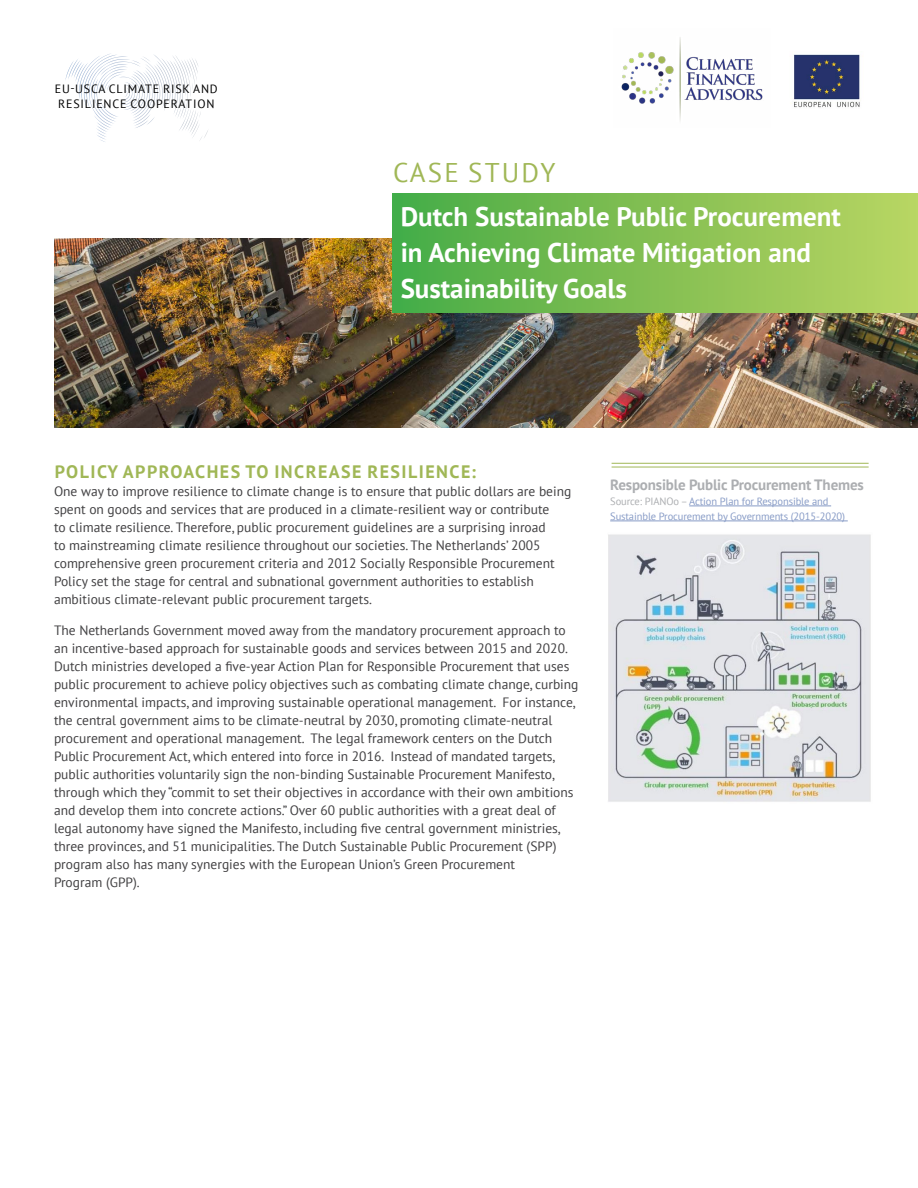
<style>
.page{position:relative;width:918px;height:1188px;background:#fff}
.page>*{position:absolute;margin:0;border:0;box-sizing:border-box;transform-origin:0 0}
.t1{font:700 27px/36px "PT Sans";color:#fff}
.t2{font:27px "PT Sans";letter-spacing:.08em;color:#a0b756}
.t3{font:700 18px "PT Sans";letter-spacing:.08em;color:#a0b756}
.t4{font:700 15px "PT Sans";letter-spacing:-.01em;color:#acaeb1}
.t5{font:13.5px/18px "PT Sans";color:#414042}
.t6{font:12px/15px "PT Sans";letter-spacing:.07em;color:#000}
.t7{font:10.5px/15px "PT Sans";letter-spacing:-.01em;color:#879bc6}
.s1{color:#acaeb1}
</style>
<div class="page">
<img style="left:621px;top:37px;width:142px;height:84px">
<img style="left:794px;top:54px;width:66px;height:54px">
<svg style="left:81px;top:53px;width:91px;height:56px"></svg>
<hr style="left:612px;top:463px;width:257px;height:1px;background:#a0b756">
<hr style="left:612px;top:467px;width:257px;height:1px;background:#a0b756">
<hr style="left:689px;top:506px;width:142px;height:1px;background:#879bc6">
<hr style="left:610px;top:521px;width:238px;height:1px;background:#879bc6">
<img style="left:608px;top:534px;width:263px;height:268px">
<img style="left:54px;top:238px;width:864px;height:189px">
<div style="left:392px;top:193px;width:526px;height:119px;background:linear-gradient(to right,#47ab46,#bcd561)"></div>
<p class="t6" style="left:55px;top:81px;width:164px">EU-USCA CLIMATE RISK AND<br>RESILIENCE COOPERATION</p>
<h1 class="t2" style="left:393px;top:155px;width:164px">CASE STUDY</h1>
<h1 class="t1" style="left:401px;top:198px;width:442px">Dutch Sustainable Public Procurement in Achieving Climate Mitigation and<br>Sustainability Goals</h1>
<h2 class="t3" style="left:55px;top:460px;width:423px">POLICY APPROACHES TO INCREASE RESILIENCE:</h2>
<p class="t5" style="left:54px;top:482px;width:519px">One way to improve resilience to climate change is to ensure that public dollars are being spent on goods and services that are produced in a climate-resilient way or contribute<br>to climate resilience. Therefore, public procurement guidelines are a surprising inroad<br>to mainstreaming climate resilience throughout our societies. The Netherlands’ 2005 comprehensive green procurement criteria and 2012 Socially Responsible Procurement Policy set the stage for central and subnational government authorities to establish ambitious climate-relevant public procurement targets.</p>
<p class="t5" style="left:54px;top:621px;width:526px">The Netherlands Government moved away from the mandatory procurement approach to an incentive-based approach for sustainable goods and services between 2015 and 2020.<br>Dutch ministries developed a five-year Action Plan for Responsible Procurement that uses public procurement to achieve policy objectives such as combating climate change, curbing environmental impacts, and improving sustainable operational management. For instance, the central government aims to be climate-neutral by 2030, promoting climate-neutral procurement and operational management. The legal framework centers on the Dutch Public Procurement Act, which entered into force in 2016. Instead of mandated targets, public authorities voluntarily sign the non-binding Sustainable Procurement Manifesto, through which they “commit to set their objectives in accordance with their own ambitions and develop them into concrete actions.” Over 60 public authorities with a great deal of legal autonomy have signed the Manifesto, including five central government ministries, three provinces, and 51 municipalities. The Dutch Sustainable Public Procurement (SPP) program also has many synergies with the European Union’s Green Procurement<br>Program (GPP).</p>
<p class="t4" style="left:610px;top:475px;width:255px">Responsible Public Procurement Themes</p>
<p class="t7" style="left:610px;top:494px;width:236px"><span class="s1">Source: PIANOo –</span> Action Plan for Responsible and<br>Sustainble Procurement by Governments (2015-2020)</p>
</div>
